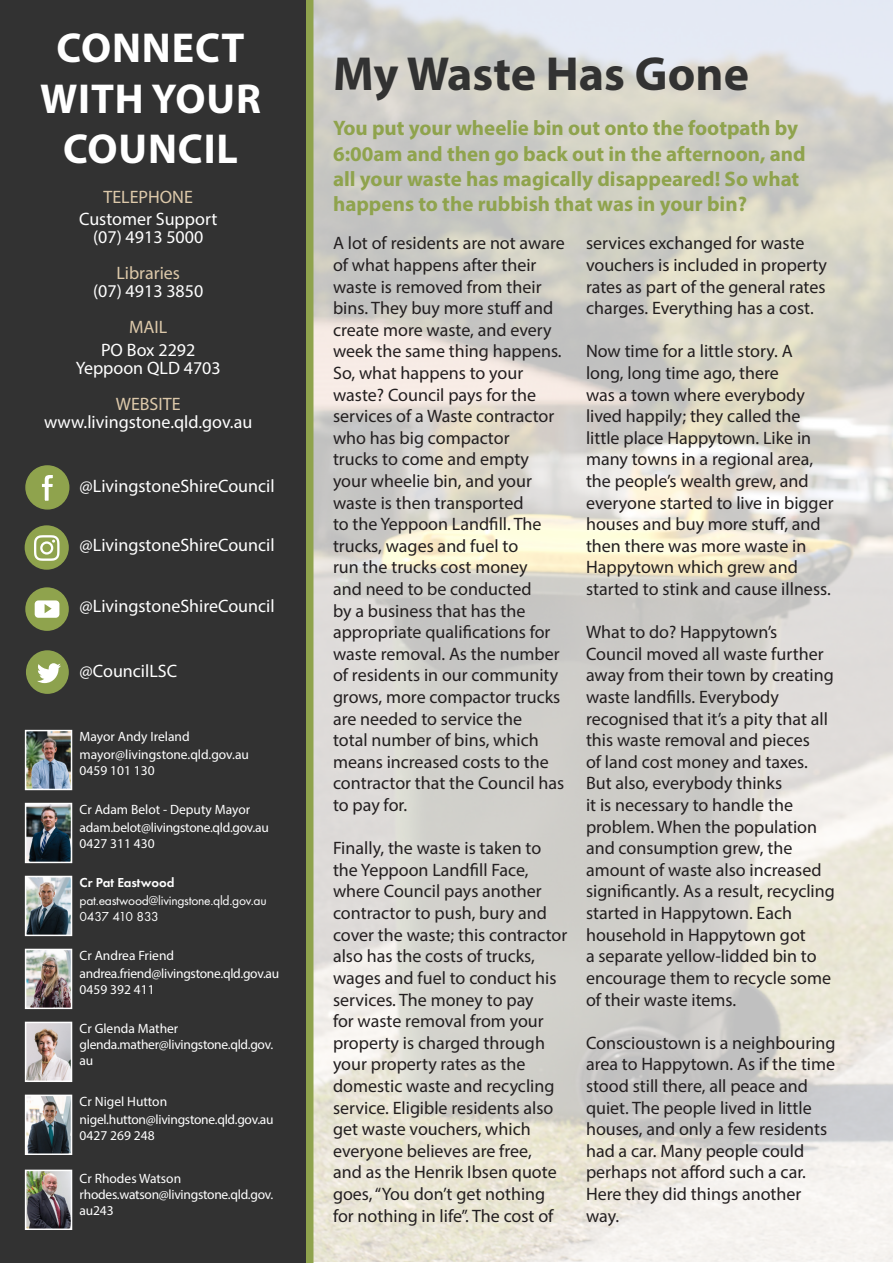
<style>
.page{position:relative;width:893px;height:1263px;background:#fff}
.page>*{position:absolute;margin:0;border:0;box-sizing:border-box;transform-origin:0 0}
.article_heading_brow{font:700 48px "Myriad Pro";color:#323232}
.t1{font:700 42px/50.4px "Myriad Pro";letter-spacing:.02em;color:#fff;text-align:center}
.article_sub-heading{font:700 21px/25.2px "Myriad Pro";color:#8fa34d}
.Body_text_black{font:18px/21.6px "Myriad Pro";color:#231f20}
.t2{font:18px/18px "Myriad Pro";color:#fff;text-align:center}
.t3{font:18px "Myriad Pro";color:#ddc9aa}
.t4{font:13.5px/16.2px "Myriad Pro";letter-spacing:-.02em;color:#fff}
.t5{font:13.5px/16.2px "Myriad Pro";color:#fff}
.t6{font:13.5px/16.2px "Futura PT";letter-spacing:-.02em;color:#fff}
.t7{font:600 13.5px "Futura PT";color:#fff}
.s1{color:#ddc9aa}
</style>
<div class="page">
<div style="left:0;top:0;width:310px;height:1263px;background:#323232"></div>
<img style="left:28px;top:733px;width:41px;height:54px">
<div style="left:25px;top:730px;width:47px;height:60px;border:2px solid #fff"></div>
<img style="left:28px;top:806px;width:41px;height:54px">
<div style="left:25px;top:803px;width:47px;height:60px;border:2px solid #fff"></div>
<img style="left:28px;top:879px;width:41px;height:54px">
<div style="left:25px;top:876px;width:47px;height:60px;border:2px solid #fff"></div>
<img style="left:28px;top:952px;width:41px;height:54px">
<div style="left:25px;top:949px;width:47px;height:60px;border:2px solid #fff"></div>
<img style="left:28px;top:1025px;width:41px;height:54px">
<div style="left:25px;top:1022px;width:47px;height:60px;border:2px solid #fff"></div>
<img style="left:28px;top:1097px;width:41px;height:55px">
<div style="left:25px;top:1094px;width:47px;height:61px;border:2px solid #fff"></div>
<img style="left:28px;top:1172px;width:41px;height:55px">
<div style="left:25px;top:1169px;width:47px;height:61px;border:2px solid #fff"></div>
<div style="left:306px;top:0;width:7px;height:1263px;background:#8fa34d"></div>
<div style="left:26px;top:650px;width:43px;height:44px;background:#8da24e;border-radius:50%"></div>
<svg style="left:37px;top:663px;width:24px;height:20px"></svg>
<div style="left:26px;top:466px;width:43px;height:43px;background:#8fa34d;border-radius:50%"></div>
<div style="left:25px;top:465px;width:44px;height:45px;border:2px solid #8fa34d;border-radius:50%"></div>
<svg style="left:41px;top:475px;width:12px;height:26px"></svg>
<div style="left:25px;top:525px;width:44px;height:45px;background:#8fa34d;border-radius:50%"></div>
<svg style="left:34px;top:535px;width:26px;height:26px"></svg>
<div style="left:25px;top:587px;width:44px;height:44px;background:#8fa34d;border-radius:50%"></div>
<svg style="left:35px;top:600px;width:24px;height:18px"></svg>
<p class="t1" style="left:40px;top:21px;width:222px">CONNECT<br>WITH YOUR<br>COUNCIL</p>
<p class="t3" style="left:103px;top:186px;width:91px">TELEPHONE</p>
<p class="t2" style="left:79px;top:210px;width:140px">Customer Support (07) 4913 5000</p>
<p class="t2" style="left:93px;top:264px;width:112px"><span class="s1">Libraries<br></span>(07) 4913 3850</p>
<p class="t3" style="left:129px;top:316px;width:40px">MAIL</p>
<p class="t2" style="left:101px;top:340px;width:96px">PO Box 2292</p>
<p class="t2" style="left:76px;top:358px;width:147px">Yeppoon QLD 4703</p>
<p class="t3" style="left:116px;top:393px;width:66px">WEBSITE</p>
<p class="t2" style="left:44px;top:412px;width:210px">www.livingstone.qld.gov.au</p>
<p class="t2" style="left:80px;top:476px;width:197px">@LivingstoneShireCouncil</p>
<p class="t2" style="left:80px;top:536px;width:197px">@LivingstoneShireCouncil</p>
<p class="t2" style="left:80px;top:597px;width:197px">@LivingstoneShireCouncil</p>
<p class="t2" style="left:80px;top:661px;width:99px">@CouncilLSC</p>
<p class="t5" style="left:80px;top:728px;width:111px">Mayor Andy Ireland</p>
<p class="t5" style="left:80px;top:746px;width:171px">mayor@livingstone.qld.gov.au<br>0459 101 130</p>
<p class="t5" style="left:80px;top:801px;width:172px">Cr Adam Belot - Deputy Mayor</p>
<p class="t4" style="left:80px;top:819px;width:191px">adam.belot@livingstone.qld.gov.au<br>0427 311 430</p>
<p class="t7" style="left:80px;top:874px;width:96px">Cr Pat Eastwood</p>
<p class="t6" style="left:80px;top:892px;width:189px">pat.eastwood@livingstone.qld.gov.au<br>0437 410 833</p>
<p class="t5" style="left:80px;top:947px;width:96px">Cr Andrea Friend</p>
<p class="t4" style="left:80px;top:965px;width:201px">andrea.friend@livingstone.qld.gov.au<br>0459 392 411</p>
<p class="t5" style="left:80px;top:1020px;width:100px">Cr Glenda Mather</p>
<p class="t4" style="left:80px;top:1036px;width:195px">glenda.mather@livingstone.qld.gov. au</p>
<p class="t5" style="left:80px;top:1093px;width:89px">Cr Nigel Hutton</p>
<p class="t4" style="left:80px;top:1111px;width:195px">nigel.hutton@livingstone.qld.gov.au<br>0427 269 248</p>
<p class="t5" style="left:80px;top:1170px;width:103px">Cr Rhodes Watson</p>
<p class="t4" style="left:80px;top:1186px;width:195px">rhodes.watson@livingstone.qld.gov. au243</p>
<p class="article_heading_brow" style="left:333px;top:43px;width:417px">My Waste Has Gone</p>
<p class="article_sub-heading" style="left:333px;top:115px;width:474px">You put your wheelie bin out onto the footpath by 6:00am and then go back out in the afternoon, and all your waste has magically disappeared! So what happens to the rubbish that was in your bin?</p>
<p class="Body_text_black" style="left:586px;top:232px;width:242px">services exchanged for waste vouchers is included in property rates as part of the general rates charges. Everything has a cost.</p>
<p class="Body_text_black" style="left:586px;top:340px;width:249px">Now time for a little story. A long, long time ago, there<br>was a town where everybody lived happily; they called the little place Happytown. Like in many towns in a regional area, the people’s wealth grew, and everyone started to live in bigger houses and buy more stuff, and then there was more waste in<br>Happytown which grew and started to stink and cause illness.</p>
<p class="Body_text_black" style="left:586px;top:621px;width:250px">What to do? Happytown’s<br>Council moved all waste further away from their town by creating waste landfills. Everybody recognised that it’s a pity that all this waste removal and pieces<br>of land cost money and taxes.<br>But also, everybody thinks<br>it is necessary to handle the problem. When the population and consumption grew, the amount of waste also increased significantly. As a result, recycling started in Happytown. Each household in Happytown got<br>a separate yellow-lidded bin to encourage them to recycle some of their waste items.</p>
<p class="Body_text_black" style="left:586px;top:1031px;width:251px">Conscioustown is a neighbouring area to Happytown. As if the time stood still there, all peace and quiet. The people lived in little houses, and only a few residents had a car. Many people could perhaps not afford such a car.<br>Here they did things another way.</p>
<p class="Body_text_black" style="left:333px;top:232px;width:233px">A lot of residents are not aware of what happens after their waste is removed from their bins. They buy more stuff and create more waste, and every week the same thing happens.<br>So, what happens to your waste? Council pays for the services of a Waste contractor who has big compactor<br>trucks to come and empty your wheelie bin, and your waste is then transported<br>to the Yeppoon Landfill. The trucks, wages and fuel to<br>run the trucks cost money<br>and need to be conducted<br>by a business that has the appropriate qualifications for waste removal. As the number of residents in our community grows, more compactor trucks are needed to service the<br>total number of bins, which means increased costs to the contractor that the Council has to pay for.</p>
<p class="Body_text_black" style="left:333px;top:837px;width:236px">Finally, the waste is taken to the Yeppoon Landfill Face, where Council pays another contractor to push, bury and cover the waste; this contractor also has the costs of trucks, wages and fuel to conduct his services. The money to pay<br>for waste removal from your property is charged through your property rates as the domestic waste and recycling service. Eligible residents also get waste vouchers, which everyone believes are free,<br>and as the Henrik Ibsen quote goes, “You don’t get nothing for nothing in life”. The cost of</p>
</div>
